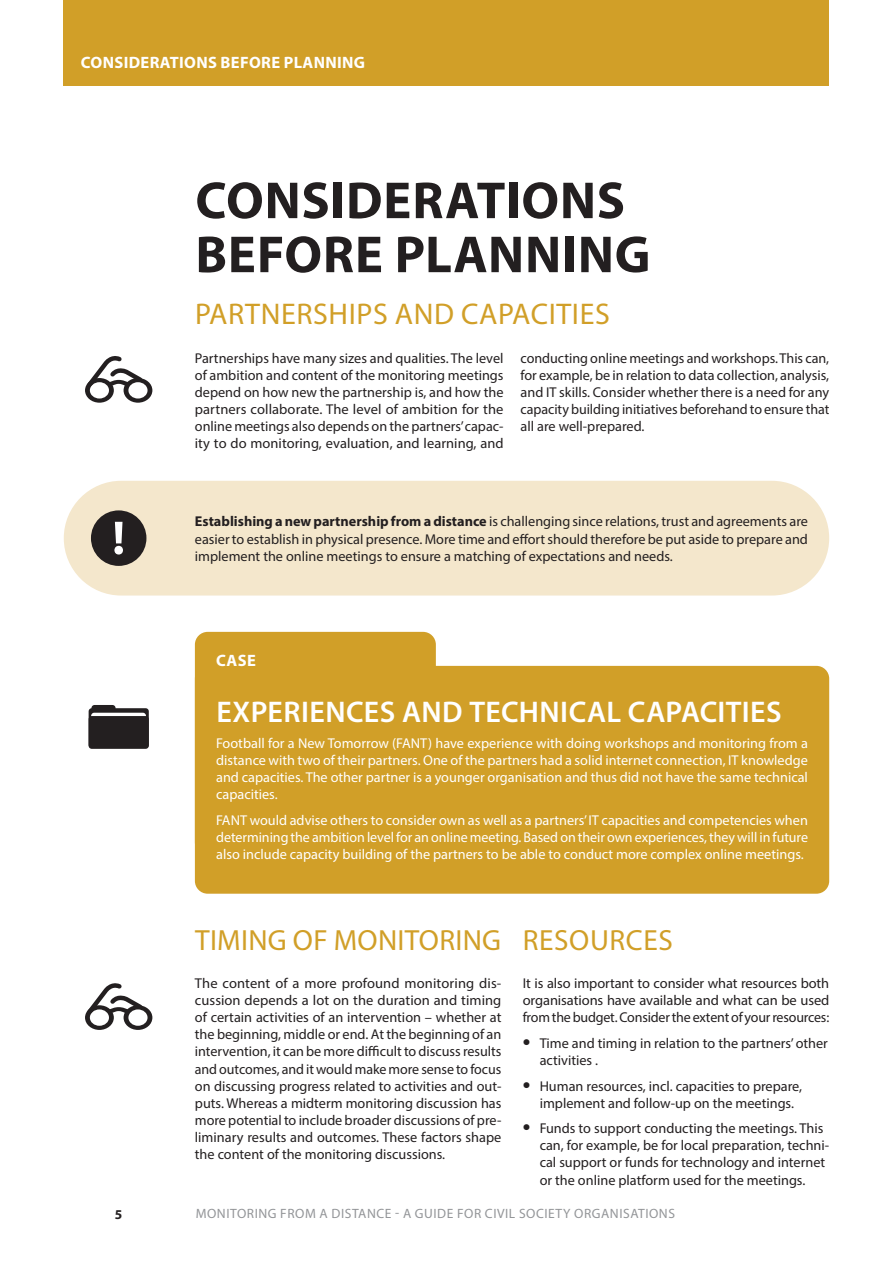
<style>
.page{position:relative;width:893px;height:1263px;background:#fff}
.page>*{position:absolute;margin:0;border:0;box-sizing:border-box;transform-origin:0 0}
.t1{font:700 52.5px/54px "Myriad Pro";letter-spacing:.015em;color:#231f20}
.t2{font:600 30px "Myriad Pro";letter-spacing:.015em;color:#fff}
.t3{font:30px "Myriad Pro";letter-spacing:.02em;color:#d19f28}
.t4{font:29.25px "Myriad Pro";letter-spacing:.01em;color:#d19f28}
.t5{font:700 16.5px "Myriad Pro";letter-spacing:.02em;color:#fff}
.t6{font:14.25px/17.1px "Myriad Pro";color:#231f20;text-align:justify}
.t7{font:14.25px/17.1px "Myriad Pro";color:#fff;text-align:justify}
.t8{font:13.5px "Myriad Pro";letter-spacing:.04em;color:#939598}
.t9{font:700 13.5px "Myriad Pro";color:#231f20}
.s1{font-weight:700}
.s2{font-weight:700;font-size:22.5px}
</style>
<div class="page">
<svg style="left:85px;top:356px;width:67px;height:47px"></svg>
<svg style="left:85px;top:983px;width:67px;height:47px"></svg>
<div style="left:91px;top:705px;width:25px;height:40px;background:#231f20;border-radius:3px"></div>
<svg style="left:89px;top:708px;width:60px;height:40px"></svg>
<div style="left:91px;top:713px;width:55px;height:36px;background:#fff;border-radius:3px"></div>
<div style="left:89px;top:716px;width:60px;height:33px;background:#231f20;border-radius:3px"></div>
<div style="left:195px;top:632px;width:241px;height:223px;background:#d19f28;border-radius:13px"></div>
<div style="left:195px;top:666px;width:634px;height:228px;background:#d19f28;border-radius:13px"></div>
<div style="left:64px;top:0;width:765px;height:85px;background:#d19f28"></div>
<div style="left:64px;top:481px;width:765px;height:114px;background:#f4e7cc;border-radius:57px"></div>
<div style="left:91px;top:510px;width:55px;height:56px;background:#231f20;border-radius:50%"></div>
<svg style="left:114px;top:522px;width:9px;height:32px"></svg>
<p class="t5" style="left:81px;top:52px;width:286px">CONSIDERATIONS BEFORE PLANNING</p>
<h1 class="t1" style="left:195px;top:172px;width:456px">CONSIDERATIONS<br>BEFORE PLANNING</h1>
<h2 class="t3" style="left:195px;top:296px;width:416px">PARTNERSHIPS AND CAPACITIES</h2>
<p class="t6" style="left:195px;top:349px;width:310px">Partnerships have many sizes and qualities. The level of ambition and content of the monitoring meetings depend on how new the partnership is, and how the partners collaborate. The level of ambition for the online meetings also depends on the partners’ capac&shy;ity to do monitoring, evaluation, and learning, and</p>
<p class="t6" style="left:521px;top:349px;width:310px">conducting online meetings and workshops. This can, for example, be in relation to data collection, analysis, and IT skills. Consider whether there is a need for any capacity building initiatives beforehand to ensure that all are well-prepared.</p>
<p class="t6" style="left:195px;top:513px;width:615px"><span class="s1">Establishing a new partnership from a distance</span> is challenging since relations, trust and agreements are easier to establish in physical presence. More time and effort should therefore be put aside to prepare and implement the online meetings to ensure a matching of expectations and needs.</p>
<p class="t5" style="left:216px;top:649px;width:41px">CASE</p>
<h2 class="t2" style="left:216px;top:693px;width:567px">EXPERIENCES AND TECHNICAL CAPACITIES</h2>
<p class="t7" style="left:216px;top:734px;width:593px">Football for a New Tomorrow (FANT) have experience with doing workshops and monitoring from a distance with two of their partners. One of the partners had a solid internet connection, IT knowledge and capacities. The other partner is a younger organisation and thus did not have the same technical capacities.</p>
<p class="t7" style="left:216px;top:811px;width:593px">FANT would advise others to consider own as well as a partners’ IT capacities and competencies when determining the ambition level for an online meeting. Based on their own experiences, they will in future also include capacity building of the partners to be able to conduct more complex online meetings.</p>
<h3 class="t4" style="left:195px;top:922px;width:307px">TIMING OF MONITORING</h3>
<p class="t6" style="left:195px;top:974px;width:308px">The content of a more profound monitoring dis&shy;cussion depends a lot on the duration and timing of certain activities of an intervention – whether at the beginning, middle or end. At the beginning of an intervention, it can be more difficult to discuss results and outcomes, and it would make more sense to focus on discussing progress related to activities and out&shy;puts. Whereas a midterm monitoring discussion has more potential to include broader discussions of pre&shy;liminary results and outcomes. These factors shape the content of the monitoring discussions.</p>
<h3 class="t4" style="left:523px;top:922px;width:151px">RESOURCES</h3>
<p class="t6" style="left:523px;top:974px;width:308px">It is also important to consider what resources both organisations have available and what can be used from the budget. Consider the extent of your resources:</p>
<p class="t6" style="left:540px;top:1034px;width:290px;text-indent:-17px"><span class="s2">•</span> Time and timing in relation to the partners’ other activities .</p>
<p class="t6" style="left:523px;top:1077px;width:281px;text-align:center"><span class="s2">•</span> Human resources, incl. capacities to prepare, implement and follow-up on the meetings.</p>
<p class="t6" style="left:540px;top:1120px;width:291px;text-align:left;text-indent:-17px"><span class="s2">•</span> Funds to support conducting the meetings. This can, for example, be for local preparation, techni&shy;cal support or funds for technology and internet or the online platform used for the meetings.</p>
<p class="t9" style="left:115px;top:1206px;width:9px">5</p>
<p class="t8" style="left:196px;top:1205px;width:481px">MONITORING FROM A DISTANCE - A GUIDE FOR CIVIL SOCIETY ORGANISATIONS</p>
</div>
